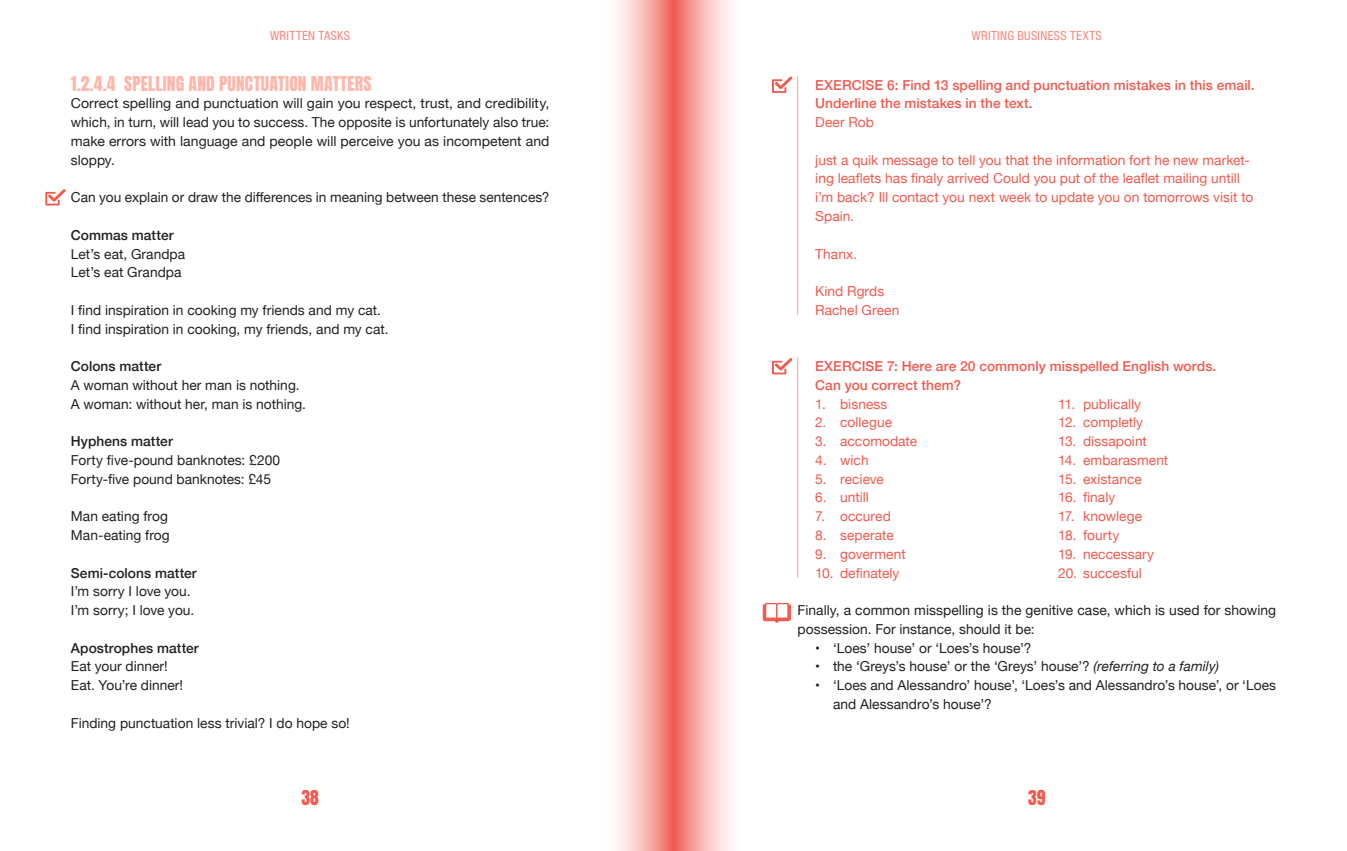
<style>
.page{position:relative;width:1347px;height:851px;background:#fff}
.page>*{position:absolute;margin:0;border:0;box-sizing:border-box;transform-origin:0 0}
.Title3{font:17.5px "Anton";letter-spacing:.01em;color:#ffb7ac}
.t1{font:17.5px "Anton";color:#f05a4f}
._03_BODY{font:13.75px/18.8px "Helvetica Neue";letter-spacing:.005em;color:#231f20}
.Oefening_Body{font:13.75px/18.8px "Helvetica Neue";color:#f05a4f}
.Oefening_List{font:13.75px "Helvetica Neue";color:#f05a4f}
.Oefening_Title{font:500 13.75px/18.8px "Helvetica Neue";letter-spacing:.005em;color:#f05a4f}
._03_BODY-2{font:500 13.75px "Helvetica Neue";letter-spacing:.005em;color:#231f20}
.t2{font:condensed 12.5px "Helvetica Neue LT Std";letter-spacing:.03em;color:#fb8678}
.s1{font-style:italic}
</style>
<div class="page">
<svg style="left:673px;top:0;width:124px;height:850px"></svg>
<svg style="left:617px;top:0;width:56px;height:850px;background:#f7b5b0"></svg>
<svg style="left:45px;top:189px;width:21px;height:16px"></svg>
<hr style="left:797px;top:76px;width:1px;height:239px;background:#ffafa3">
<hr style="left:797px;top:357px;width:1px;height:33px;background:#ffafa3">
<hr style="left:797px;top:388px;width:1px;height:189px;background:#ffafa3">
<svg style="left:772px;top:77px;width:20px;height:16px"></svg>
<svg style="left:772px;top:358px;width:20px;height:16px"></svg>
<svg style="left:761px;top:602px;width:31px;height:22px"></svg>
<p class="t2" style="left:270px;top:28px;width:81px">WRITTEN TASKS</p>
<p class="t2" style="left:971px;top:28px;width:16px">WRITIN</p>
<p class="t2" style="left:1007px;top:28px;width:31px">G BUSINESS</p>
<p class="t2" style="left:1070px;top:28px;width:27px">TEXTS</p>
<p class="Title3" style="left:71px;top:75px;width:302px">1.2.4.4 SPELLING AND PUNCTUATION MATTERS</p>
<p class="_03_BODY" style="left:71px;top:95px;width:480px;text-align:justify">Correct spelling and punctuation will gain you respect, trust, and credibility, which, in turn, will lead you to success. The opposite is unfortunately also true: make errors with language and people will perceive you as incompetent and sloppy.</p>
<p class="_03_BODY" style="left:71px;top:189px;width:480px">Can you explain or draw the differences in meaning between these sentences?</p>
<p class="_03_BODY-2" style="left:71px;top:224px;width:104px">Commas matter</p>
<p class="_03_BODY" style="left:71px;top:245px;width:116px">Let’s eat, Grandpa</p>
<p class="_03_BODY" style="left:71px;top:264px;width:112px">Let’s eat Grandpa</p>
<p class="_03_BODY" style="left:71px;top:301px;width:311px">I find inspiration in cooking my friends and my cat.</p>
<p class="_03_BODY" style="left:71px;top:320px;width:319px">I find inspiration in cooking, my friends, and my cat.</p>
<p class="_03_BODY-2" style="left:71px;top:355px;width:92px">Colons matter</p>
<p class="_03_BODY" style="left:71px;top:376px;width:230px">A woman without her man is nothing.</p>
<p class="_03_BODY" style="left:71px;top:395px;width:237px">A woman: without her, man is nothing.</p>
<p class="_03_BODY-2" style="left:71px;top:430px;width:103px">Hyphens matter</p>
<p class="_03_BODY" style="left:71px;top:451px;width:211px">Forty five-pound banknotes: £200</p>
<p class="_03_BODY" style="left:71px;top:470px;width:202px">Forty-five pound banknotes: £45</p>
<p class="_03_BODY" style="left:71px;top:507px;width:99px">Man eating frog</p>
<p class="_03_BODY" style="left:71px;top:526px;width:100px">Man-eating frog</p>
<p class="_03_BODY-2" style="left:71px;top:561px;width:127px">Semi-colons matter</p>
<p class="_03_BODY" style="left:71px;top:582px;width:121px">I’m sorry I love you.</p>
<p class="_03_BODY" style="left:71px;top:601px;width:125px">I’m sorry; I love you.</p>
<p class="_03_BODY-2" style="left:71px;top:636px;width:129px">Apostrophes matter</p>
<p class="_03_BODY" style="left:71px;top:657px;width:98px">Eat your dinner!</p>
<p class="_03_BODY" style="left:71px;top:676px;width:114px">Eat. You’re dinner!</p>
<p class="_03_BODY" style="left:71px;top:714px;width:280px">Finding punctuation less trivial? I do hope so!</p>
<p class="Oefening_Title" style="left:815px;top:74px;width:441px">EXERCISE 6: Find 13 spelling and punctuation mistakes in this email.<br>Underline the mistakes in the text.</p>
<p class="Oefening_Body" style="left:815px;top:114px;width:60px">Deer Rob</p>
<p class="Oefening_Body" style="left:815px;top:151px;width:439px">just a quik message to tell you that the information fort he new market&shy;ing leaflets has finaly arrived Could you put of the leaflet mailing untill i’m back? Ill contact you next week to update you on tomorrows visit to Spain.</p>
<p class="Oefening_Body" style="left:815px;top:245px;width:43px">Thanx.</p>
<p class="Oefening_Body" style="left:815px;top:282px;width:71px">Kind Rgrds</p>
<p class="Oefening_Body" style="left:815px;top:301px;width:86px">Rachel Green</p>
<p class="Oefening_Title" style="left:815px;top:355px;width:402px">EXERCISE 7: Here are 20 commonly misspelled English words.<br>Can you correct them?</p>
<p class="Oefening_List" style="left:815px;top:394px;width:74px">1. bisness</p>
<p class="Oefening_List" style="left:815px;top:412px;width:78px">2. collegue</p>
<p class="Oefening_List" style="left:815px;top:431px;width:103px">3. accomodate</p>
<p class="Oefening_List" style="left:815px;top:450px;width:55px">4. wich</p>
<p class="Oefening_List" style="left:815px;top:469px;width:70px">5. recieve</p>
<p class="Oefening_List" style="left:815px;top:487px;width:55px">6. untill</p>
<p class="Oefening_List" style="left:815px;top:506px;width:77px">7. occured</p>
<p class="Oefening_List" style="left:815px;top:525px;width:80px">8. seperate</p>
<p class="Oefening_List" style="left:815px;top:544px;width:92px">9. goverment</p>
<p class="Oefening_List" style="left:815px;top:562px;width:86px">10. definately</p>
<p class="Oefening_List" style="left:1058px;top:394px;width:84px">11. publically</p>
<p class="Oefening_List" style="left:1058px;top:412px;width:86px">12. completly</p>
<p class="Oefening_List" style="left:1058px;top:431px;width:90px">13. dissapoint</p>
<p class="Oefening_List" style="left:1058px;top:450px;width:111px">14. embarasment</p>
<p class="Oefening_List" style="left:1058px;top:469px;width:85px">15. existance</p>
<p class="Oefening_List" style="left:1058px;top:487px;width:59px">16. finaly</p>
<p class="Oefening_List" style="left:1058px;top:506px;width:85px">17. knowlege</p>
<p class="Oefening_List" style="left:1058px;top:525px;width:62px">18. fourty</p>
<p class="Oefening_List" style="left:1058px;top:544px;width:97px">19. neccessary</p>
<p class="Oefening_List" style="left:1058px;top:562px;width:85px">20. succesful</p>
<p class="_03_BODY" style="left:797px;top:601px;width:480px">Finally, a common misspelling is the genitive case, which is used for showing possession. For instance, should it be:</p>
<p class="_03_BODY" style="left:815px;top:639px;width:218px">• ‘Loes’ house’ or ‘Loes’s house’?</p>
<p class="_03_BODY" style="left:815px;top:657px;width:405px">• the ‘Greys’s house’ or the ‘Greys’ house’? <span class="s1">(referring to a family)</span></p>
<p class="_03_BODY" style="left:833px;top:676px;width:444px;text-indent:-18px">• ‘Loes and Alessandro’ house’, ‘Loes’s and Alessandro’s house’, or ‘Loes and Alessandro’s house’?</p>
<p class="t1" style="left:301px;top:788px;width:19px">38</p>
<p class="t1" style="left:1028px;top:788px;width:19px">39</p>
</div>
